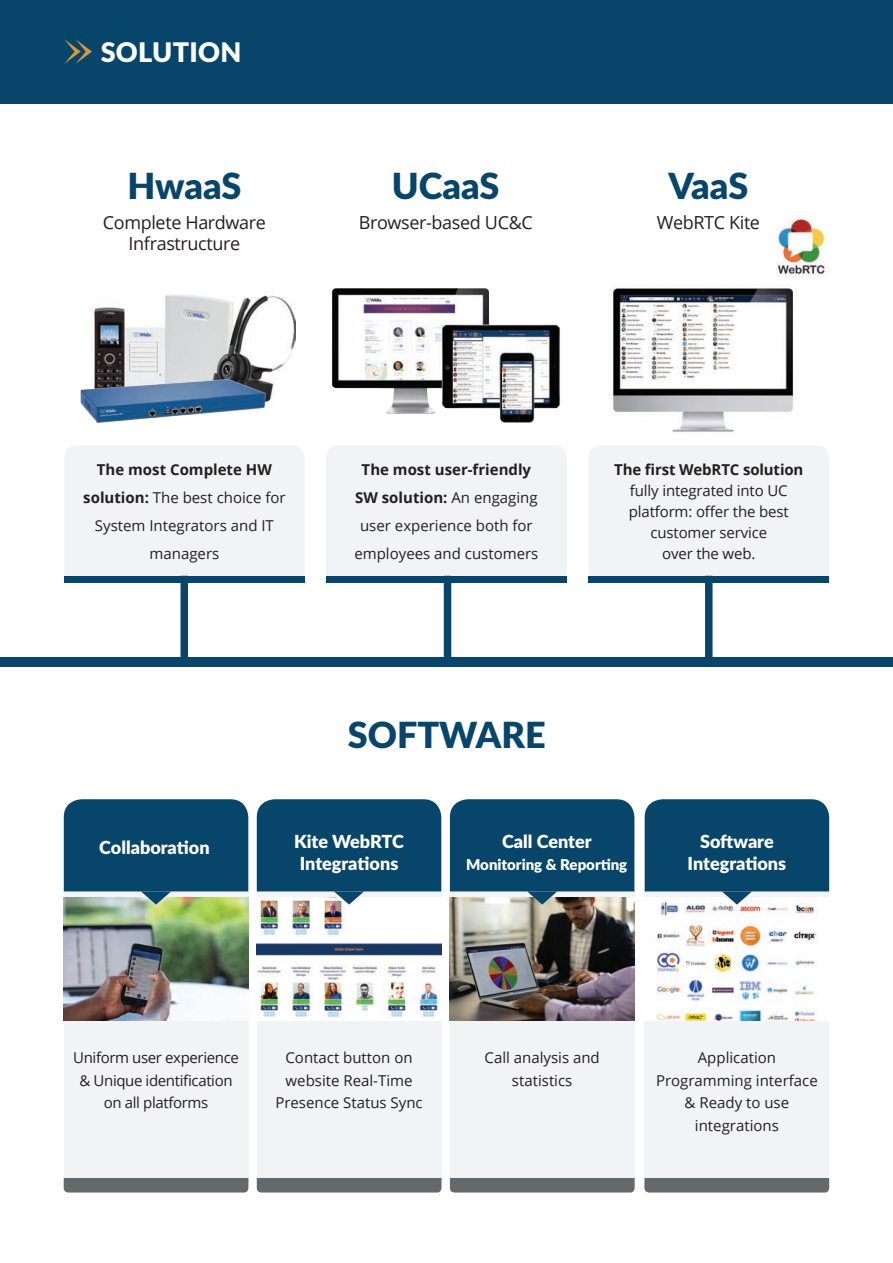
<style>
.page{position:relative;width:893px;height:1263px;background:#fff}
.page>*{position:absolute;margin:0;border:0;box-sizing:border-box;transform-origin:0 0}
.t1{font:900 36px "Lato";color:#08456b}
.t2{font:900 27px "Lato";letter-spacing:.01em;color:#fff}
.t3{font:900 18px/21.6px "Lato";color:#fff;text-align:center}
.t4{font:18px/21.6px "Open Sans";letter-spacing:-.02em;color:#231f20;text-align:center}
.t5{font:15px/27.8px "Open Sans";color:#231f20;text-align:center}
.t6{font:15px/22.5px "Open Sans";letter-spacing:-.025em;color:#231f20;text-align:center}
.t7{font:700 15px "Open Sans";letter-spacing:-.01em;color:#231f20}
.t8{font:900 15px "Lato";color:#fff}
.s1{font-weight:700}
</style>
<div class="page">
<div style="left:444px;top:566px;width:7px;height:100px;background:#07456a"></div>
<div style="left:181px;top:566px;width:7px;height:100px;background:#07456a"></div>
<div style="left:705px;top:566px;width:7px;height:100px;background:#07456a"></div>
<img style="left:332px;top:288px;width:229px;height:135px">
<div style="left:65px;top:446px;width:239px;height:130px;background:#f2f3f4"></div>
<div style="left:326px;top:446px;width:241px;height:130px;background:#f2f3f4"></div>
<div style="left:589px;top:446px;width:240px;height:130px;background:#f2f3f4"></div>
<img style="left:610px;top:285px;width:187px;height:148px">
<img style="left:92px;top:295px;width:203px;height:107px">
<img style="left:80px;top:366px;width:188px;height:57px">
<div style="left:0;top:0;width:893px;height:103px;background:#08456b"></div>
<div style="left:64px;top:1020px;width:184px;height:158px;background:#f2f3f4"></div>
<img style="left:64px;top:904px;width:184px;height:116px">
<svg style="left:64px;top:799px;width:184px;height:105px;background:#205775"></svg>
<div style="left:64px;top:1178px;width:184px;height:14px;background:#64696c"></div>
<div style="left:257px;top:1021px;width:184px;height:157px;background:#f2f3f4"></div>
<img style="left:257px;top:904px;width:184px;height:115px">
<svg style="left:257px;top:799px;width:184px;height:105px;background:#23597a"></svg>
<div style="left:257px;top:1178px;width:184px;height:14px;background:#64696c"></div>
<div style="left:450px;top:1020px;width:184px;height:158px;background:#f2f3f4"></div>
<img style="left:450px;top:904px;width:184px;height:116px">
<svg style="left:450px;top:799px;width:184px;height:105px;background:#205575"></svg>
<div style="left:450px;top:1178px;width:185px;height:14px;background:#64696c"></div>
<div style="left:645px;top:1020px;width:184px;height:158px;background:#f2f3f4"></div>
<img style="left:656px;top:904px;width:162px;height:116px">
<svg style="left:645px;top:799px;width:184px;height:105px;background:#245a7b"></svg>
<div style="left:644px;top:1178px;width:185px;height:14px;background:#64696c"></div>
<div style="left:0;top:657px;width:893px;height:9px;background:#08456b"></div>
<img style="left:777px;top:215px;width:50px;height:63px">
<svg style="left:64px;top:39px;width:28px;height:25px"></svg>
<div style="left:64px;top:576px;width:241px;height:6px;background:#08456b"></div>
<div style="left:326px;top:576px;width:241px;height:6px;background:#08456b"></div>
<div style="left:588px;top:576px;width:241px;height:6px;background:#08456b"></div>
<h2 class="t2" style="left:101px;top:32px;width:142px">SOLUTION</h2>
<h1 class="t1" style="left:127px;top:158px;width:116px">HwaaS</h1>
<h1 class="t1" style="left:392px;top:158px;width:109px">UCaaS</h1>
<h1 class="t1" style="left:668px;top:158px;width:81px">VaaS</h1>
<p class="t4" style="left:103px;top:211px;width:165px">Complete Hardware<br>Infrastructure</p>
<p class="t4" style="left:359px;top:211px;width:175px">Browser-based UC&amp;C</p>
<p class="t4" style="left:657px;top:211px;width:105px">WebRTC Kite</p>
<p class="t5" style="left:83px;top:456px;width:204px"><span class="s1">The most Complete HW solution:</span> The best choice for<br>System Integrators and IT managers</p>
<p class="t5" style="left:354px;top:456px;width:186px"><span class="s1">The most user-friendly<br>SW solution:</span> An engaging user experience both for employees and customers</p>
<p class="t7" style="left:614px;top:459px;width:191px">The first WebRTC solution</p>
<p class="t5" style="left:629px;top:480px;width:161px;line-height:20.9px">fully integrated into UC platform: offer the best customer service<br>over the web.</p>
<p class="t3" style="left:99px;top:836px;width:112px">Collaboration</p>
<h1 class="t1" style="left:348px;top:708px;width:199px">SOFTWARE</h1>
<p class="t3" style="left:294px;top:830px;width:111px">Kite WebRTC<br>Integrations</p>
<p class="t3" style="left:502px;top:830px;width:91px">Call Center</p>
<p class="t8" style="left:466px;top:853px;width:163px">Monitoring &amp; Reporting</p>
<p class="t3" style="left:688px;top:830px;width:100px">Software<br>Integrations</p>
<p class="t6" style="left:73px;top:1046px;width:167px">Uniform user experience &amp; Unique identification on all platforms</p>
<p class="t5" style="left:275px;top:1046px;width:149px;line-height:22.5px">Contact button on website Real-Time<br>Presence Status Sync</p>
<p class="t5" style="left:484px;top:1046px;width:117px;line-height:22.5px">Call analysis and statistics</p>
<p class="t5" style="left:656px;top:1046px;width:163px;line-height:22.5px">Application<br>Programming interface &amp; Ready to use integrations</p>
</div>
